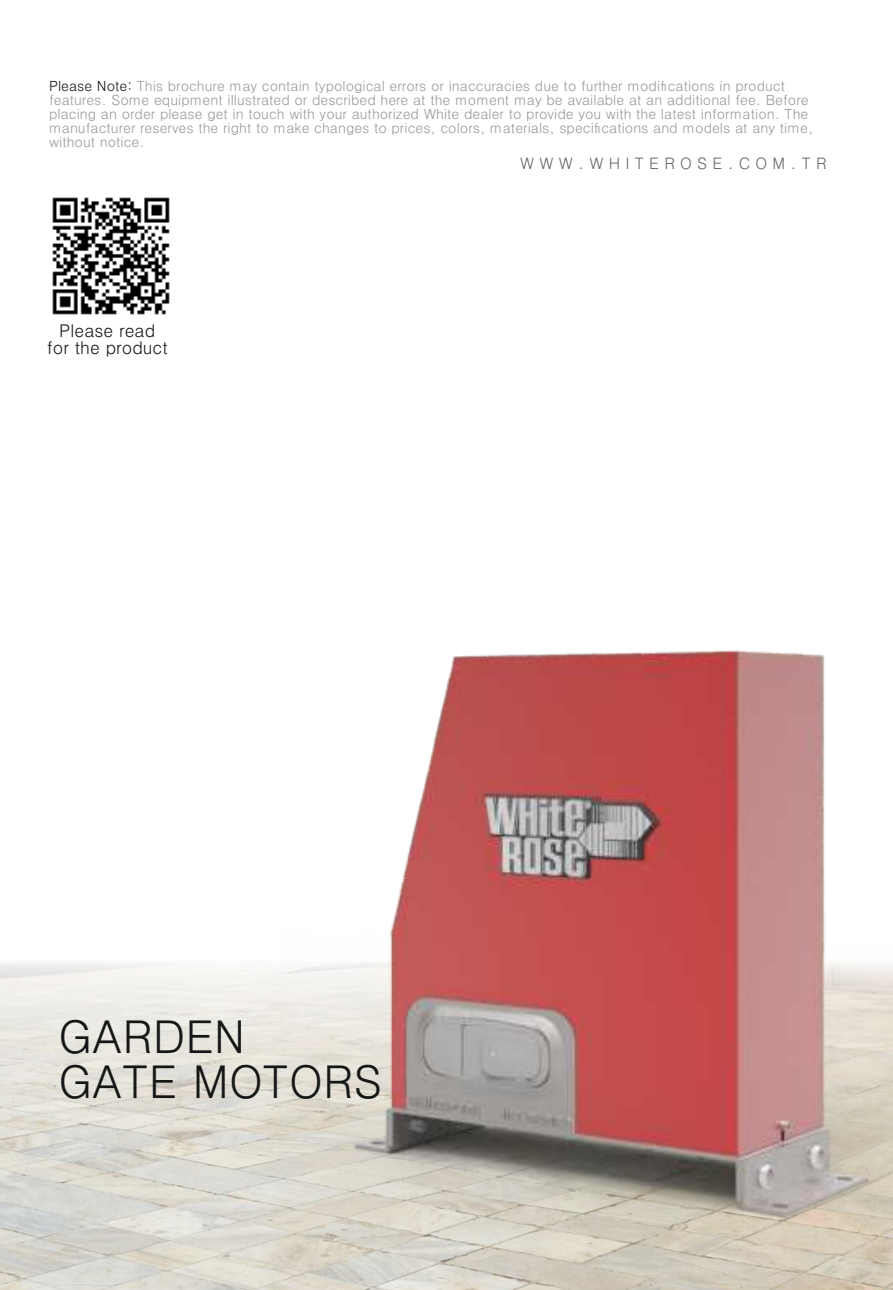
<style>
.page{position:relative;width:893px;height:1290px;background:#fff}
.page>*{position:absolute;margin:0;border:0;box-sizing:border-box;transform-origin:0 0}
.t1{font:45.15px/45.1px "Dotum";color:#151616}
.t2{font:17.5px/17.5px "Dotum";color:#151616;text-align:center}
.t3{font:15.75px "Dotum";color:#676767}
.t4{font:14px/14px "Dotum";color:#989899}
.s1{color:#151616}
</style>
<div class="page">
<img style="left:0;top:963px;width:893px;height:327px">
<img style="left:278px;top:650px;width:615px;height:626px">
<img style="left:52px;top:197px;width:118px;height:118px">
<p class="t4" style="left:49px;top:79px;width:766px"><span class="s1">Please Note:</span> This brochure may contain typological errors or inaccuracies due to further modifications in product features. Some equipment illustrated or described here at the moment may be available at an additional fee. Before placing an order please get in touch with your authorized White dealer to provide you with the latest information. The manufacturer reserves the right to make changes to prices, colors, materials, specifications and models at any time, without notice.</p>
<p class="t2" style="left:47px;top:322px;width:123px">Please read for the product</p>
<p class="t3" style="left:520px;top:155px;width:308px">W W W . W H I T E R O S E . C O M . T R</p>
<h1 class="t1" style="left:59px;top:1014px;width:325px">GARDEN<br>GATE MOTORS</h1>
</div>
